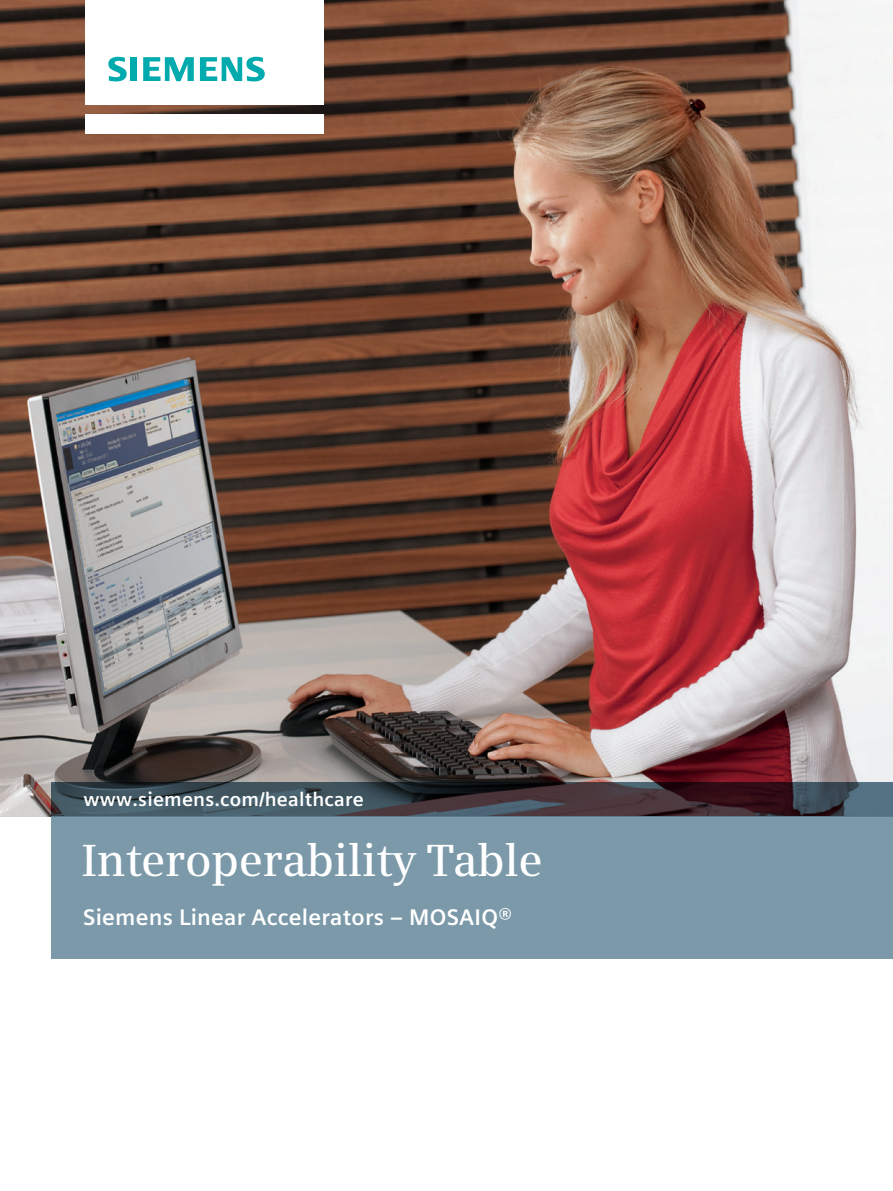
<style>
.page{position:relative;width:893px;height:1191px;background:#fff}
.page>*{position:absolute;margin:0;border:0;box-sizing:border-box;transform-origin:0 0}
.t1{font:600 45px "Siemens Serif";letter-spacing:-.01em;color:#fff}
.t2{font:700 22.5px "Siemens Sans Global";letter-spacing:.01em;color:#fff}
.t3{font:700 19.5px "Siemens Sans Global";letter-spacing:.01em;color:#fff}
</style>
<div class="page">
<img style="left:0;top:0;width:893px;height:816px">
<div style="left:85px;top:114px;width:238px;height:19px;background:#fff"></div>
<div style="left:85px;top:0;width:238px;height:105px;background:#fff"></div>
<svg style="left:108px;top:57px;width:19px;height:24px"></svg>
<div style="left:130px;top:57px;width:7px;height:24px;background:#00aaad"></div>
<svg style="left:143px;top:57px;width:51px;height:24px"></svg>
<svg style="left:200px;top:57px;width:65px;height:24px"></svg>
<div style="left:51px;top:816px;width:842px;height:143px;background:#7b99a9"></div>
<svg style="left:51px;top:782px;width:842px;height:34px;background:#3d4049"></svg>
<p class="t3" style="left:83px;top:784px;width:282px">www.siemens.com/healthcare</p>
<h1 class="t1" style="left:82px;top:834px;width:463px">Interoperability Table</h1>
<p class="t2" style="left:83px;top:900px;width:430px">Siemens Linear Accelerators – MOSAIQ®</p>
</div>
